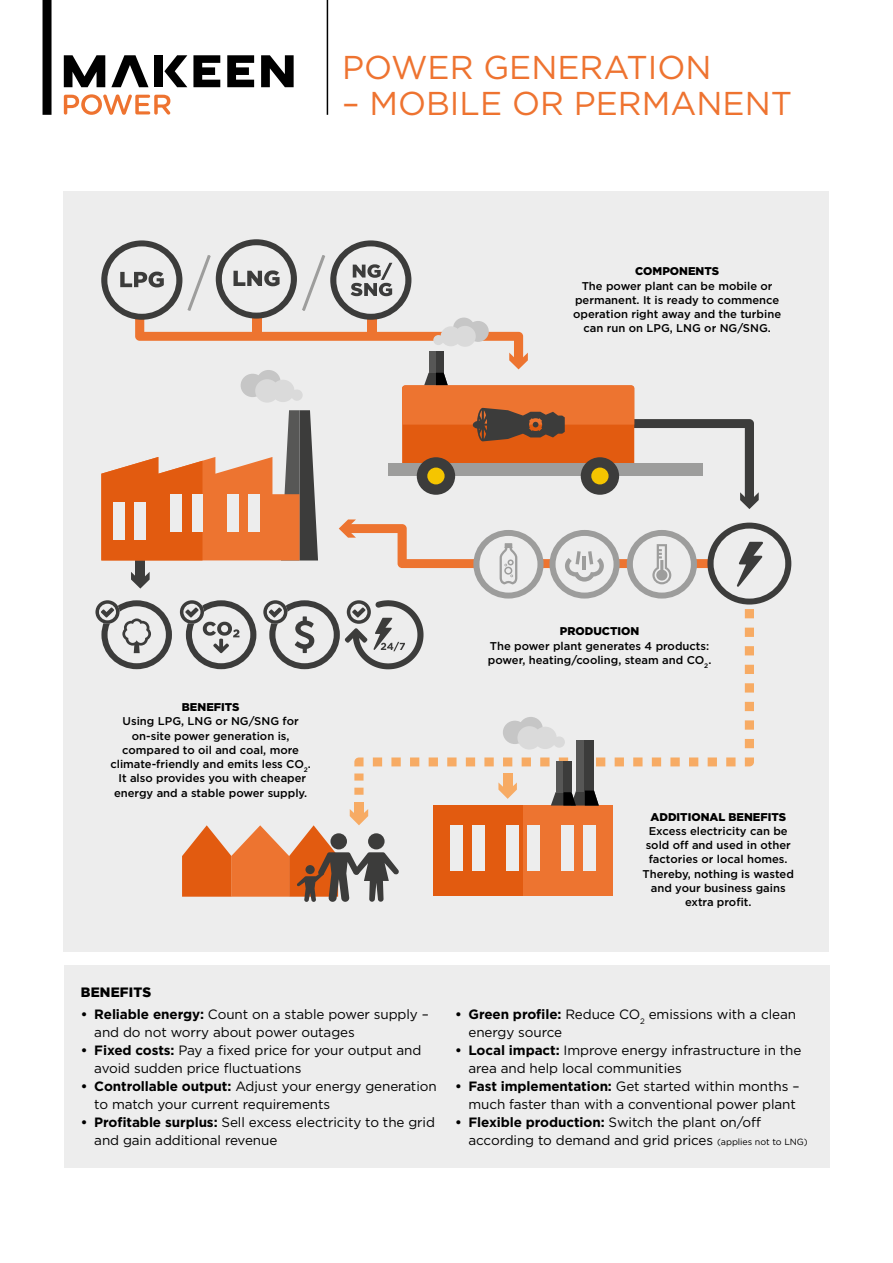
<style>
.page{position:relative;width:893px;height:1263px;background:#fff}
.page>*{position:absolute;margin:0;border:0;box-sizing:border-box;transform-origin:0 0}
.t1{font:33px "Gotham";color:#ee7330}
.t2{font:13.5px/18px "Gotham";letter-spacing:-.005em;color:#000}
.t3{font:900 13.5px "Gotham";letter-spacing:.015em;color:#000}
.t4{font:500 11.25px/14.2px "Gotham";color:#000;text-align:center}
.t5{font:900 11.25px "Gotham";color:#000}
.s1{font-weight:700}
.s2{font-size:9px}
</style>
<div class="page">
<hr style="left:327px;top:0;width:1px;height:115px;background:#000">
<div style="left:43px;top:0;width:9px;height:115px;background:#000"></div>
<svg style="left:64px;top:55px;width:41px;height:32px"></svg>
<svg style="left:193px;top:55px;width:27px;height:32px"></svg>
<svg style="left:227px;top:55px;width:27px;height:32px"></svg>
<svg style="left:111px;top:55px;width:37px;height:32px"></svg>
<div style="left:155px;top:55px;width:8px;height:32px;background:#000"></div>
<svg style="left:261px;top:55px;width:33px;height:32px"></svg>
<svg style="left:164px;top:55px;width:23px;height:32px"></svg>
<svg style="left:64px;top:94px;width:106px;height:21px"></svg>
<div style="left:64px;top:192px;width:765px;height:759px;background:#ededed"></div>
<svg style="left:745px;top:757px;width:9px;height:9px"></svg>
<svg style="left:373px;top:757px;width:362px;height:9px"></svg>
<svg style="left:354px;top:757px;width:10px;height:9px"></svg>
<svg style="left:354px;top:773px;width:10px;height:22px"></svg>
<hr style="left:354px;top:802px;width:10px;height:4px;background:#f7ab64">
<div style="left:354px;top:804px;width:9px;height:14px;background:#f7ab64"></div>
<div style="left:503px;top:773px;width:9px;height:18px;background:#f7ab64"></div>
<svg style="left:498px;top:782px;width:19px;height:17px"></svg>
<div style="left:433px;top:805px;width:180px;height:91px;background:#ed7430"></div>
<div style="left:433px;top:805px;width:90px;height:91px;background:#e25b10"></div>
<div style="left:451px;top:825px;width:12px;height:45px;background:#ededed"></div>
<div style="left:472px;top:825px;width:12px;height:45px;background:#ededed"></div>
<div style="left:506px;top:825px;width:12px;height:45px;background:#ededed"></div>
<div style="left:528px;top:825px;width:12px;height:45px;background:#ededed"></div>
<div style="left:562px;top:825px;width:12px;height:45px;background:#ededed"></div>
<div style="left:583px;top:825px;width:12px;height:45px;background:#ededed"></div>
<div style="left:576px;top:740px;width:18px;height:52px;background:#575756"></div>
<div style="left:585px;top:740px;width:9px;height:52px;background:#3c3c3b"></div>
<div style="left:556px;top:761px;width:16px;height:31px;background:#575756"></div>
<div style="left:563px;top:761px;width:9px;height:31px;background:#3c3c3b"></div>
<svg style="left:551px;top:790px;width:48px;height:15px"></svg>
<svg style="left:182px;top:809px;width:217px;height:93px"></svg>
<svg style="left:95px;top:239px;width:696px;height:510px"></svg>
<div style="left:64px;top:965px;width:765px;height:202px;background:#ededed"></div>
<h1 class="t1" style="left:342px;top:46px;width:371px">POWER GENERATION</h1>
<h1 class="t1" style="left:342px;top:82px;width:452px">– MOBILE OR PERMANENT</h1>
<p class="t5" style="left:635px;top:264px;width:85px">COMPONENTS</p>
<p class="t4" style="left:573px;top:278px;width:209px">The power plant can be mobile or permanent. It is ready to commence operation right away and the turbine can run on LPG, LNG or NG/SNG.</p>
<p class="t5" style="left:182px;top:699px;width:59px">BENEFITS</p>
<p class="t4" style="left:110px;top:714px;width:202px">Using LPG, LNG or NG/SNG for on-site power generation is, compared to oil and coal, more climate-friendly and emits less CO<sub>2</sub>.<br>It also provides you with cheaper energy and a stable power supply.</p>
<p class="t5" style="left:560px;top:624px;width:81px">PRODUCTION</p>
<p class="t4" style="left:488px;top:638px;width:225px;text-align:left">The power plant generates 4 products: power, heating/cooling, steam and CO<sub>2</sub>.</p>
<p class="t5" style="left:650px;top:809px;width:137px">ADDITIONAL BENEFITS</p>
<p class="t4" style="left:643px;top:824px;width:153px">Excess electricity can be sold off and used in other factories or local homes.<br>Thereby, nothing is wasted and your business gains extra profit.</p>
<p class="t3" style="left:81px;top:984px;width:72px">BENEFITS</p>
<p class="t2" style="left:94px;top:1005px;width:336px;text-indent:-14px"><span class="s1">• Reliable energy:</span> Count on a stable power supply – and do not worry about power outages</p>
<p class="t2" style="left:94px;top:1041px;width:328px;text-indent:-14px"><span class="s1">• Fixed costs:</span> Pay a fixed price for your output and avoid sudden price fluctuations</p>
<p class="t2" style="left:94px;top:1077px;width:344px;text-indent:-14px"><span class="s1">• Controllable output:</span> Adjust your energy generation to match your current requirements</p>
<p class="t2" style="left:94px;top:1113px;width:342px;text-indent:-14px"><span class="s1">• Profitable surplus:</span> Sell excess electricity to the grid and gain additional revenue</p>
<p class="t2" style="left:468px;top:1005px;width:329px;text-indent:-13px"><span class="s1">• Green profile:</span> Reduce CO<sub>2</sub> emissions with a clean energy source</p>
<p class="t2" style="left:468px;top:1041px;width:334px;text-indent:-14px"><span class="s1">• Local impact:</span> Improve energy infrastructure in the area and help local communities</p>
<p class="t2" style="left:455px;top:1077px;width:346px;text-align:right"><span class="s1">• Fast implementation:</span> Get started within months – much faster than with a conventional power plant</p>
<p class="t2" style="left:468px;top:1113px;width:341px;text-indent:-14px"><span class="s1">• Flexible production:</span> Switch the plant on/off according to demand and grid prices <span class="s2">(applies not to LNG)</span></p>
</div>
